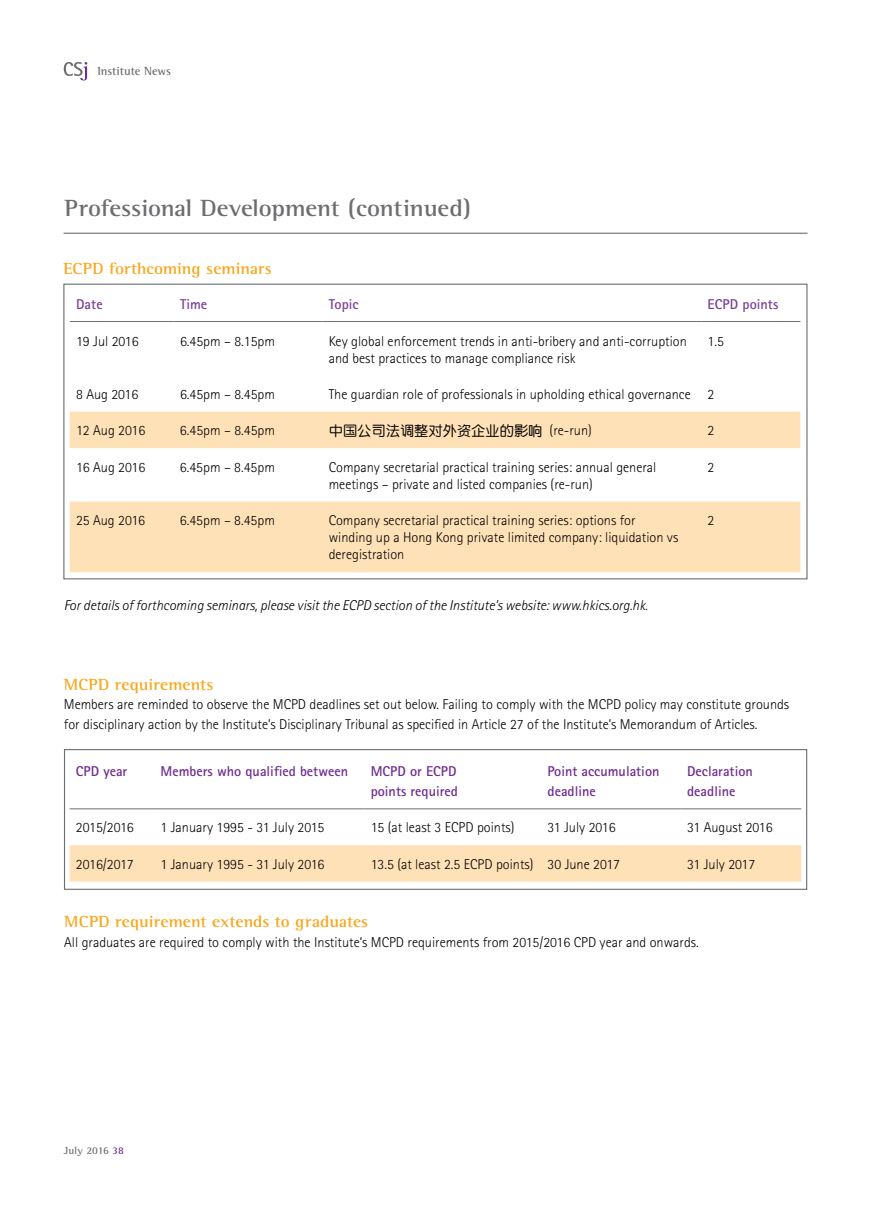
<style>
.page{position:relative;width:893px;height:1212px;background:#fff}
.page>*{position:absolute;margin:0;border:0;box-sizing:border-box;transform-origin:0 0}
.t1{font:700 24px "Rotis Semi Serif";letter-spacing:-.005em;color:#6d6e71;scale:1.05 1}
.t2{font:700 16.5px "Rotis Semi Serif";letter-spacing:.005em;color:#faa61a;scale:1.05 1}
.t3{font:300 14.25px/17.1px "Rotis Sans Serif";color:#000}
.t4{font:700 14.25px/19.8px "Rotis Sans Serif";color:#6f2c91}
.t5{font:italic 300 14.25px "Rotis Sans Serif";color:#000}
.t6{font:700 14.25px "Rotis Sans Serif";letter-spacing:.005em;color:#793f98}
.t7{font:14.25px "DF Yuan W5 GB5";color:#000}
.t8{font:700 12px "Rotis Semi Serif";color:#6d6e71}
.t9{font:700 10.5px "Rotis Semi Serif";color:#6d6e71}
.s1{font-family:"Rotis Sans Serif";font-weight:300}
.s2{color:#6f2c91}
</style>
<div class="page">
<svg style="left:64px;top:62px;width:23px;height:18px"></svg>
<hr style="left:64px;top:233px;width:743px;height:1px;background:#807f83">
<svg style="left:70px;top:412px;width:730px;height:160px;fill:#ffe1b7"></svg>
<hr style="left:70px;top:321px;width:104px;height:1px;background:#6d6e71">
<hr style="left:174px;top:321px;width:148px;height:1px;background:#6d6e71">
<hr style="left:322px;top:321px;width:379px;height:1px;background:#6d6e71">
<hr style="left:701px;top:321px;width:99px;height:1px;background:#6d6e71">
<div style="left:70px;top:845px;width:731px;height:36px;background:#ffe1b7"></div>
<hr style="left:70px;top:808px;width:84px;height:1px;background:#6d6e71">
<hr style="left:154px;top:808px;width:210px;height:1px;background:#6d6e71">
<hr style="left:364px;top:808px;width:177px;height:1px;background:#6d6e71">
<hr style="left:541px;top:808px;width:140px;height:1px;background:#6d6e71">
<hr style="left:681px;top:808px;width:120px;height:1px;background:#6d6e71">
<div style="left:64px;top:749px;width:743px;height:141px;border:1px solid #6d6e71"></div>
<p class="t8" style="left:97px;top:64px;width:75px">Institute News</p>
<h1 class="t1" style="left:64px;top:193px;width:389px">Professional Development (continued)</h1>
<p class="t2" style="left:63px;top:258px;width:200px">ECPD forthcoming seminars</p>
<p class="t6" style="left:76px;top:295px;width:28px">Date</p>
<p class="t6" style="left:180px;top:295px;width:29px">Time</p>
<p class="t6" style="left:329px;top:295px;width:31px">Topic</p>
<p class="t6" style="left:707px;top:295px;width:72px">ECPD points</p>
<p class="t3" style="left:76px;top:332px;width:64px">19 Jul 2016</p>
<p class="t3" style="left:180px;top:332px;width:96px">6.45pm – 8.15pm</p>
<p class="t3" style="left:329px;top:332px;width:360px">Key global enforcement trends in anti-bribery and anti-corruption and best practices to manage compliance risk</p>
<p class="t3" style="left:707px;top:332px;width:18px">1.5</p>
<p class="t3" style="left:76px;top:386px;width:64px">8 Aug 2016</p>
<p class="t3" style="left:180px;top:386px;width:96px">6.45pm – 8.45pm</p>
<p class="t3" style="left:329px;top:386px;width:387px">The guardian role of professionals in upholding ethical governance 2</p>
<p class="t3" style="left:76px;top:422px;width:71px">12 Aug 2016</p>
<p class="t3" style="left:180px;top:422px;width:96px">6.45pm – 8.45pm</p>
<p class="t7" style="left:329px;top:424px;width:265px">中國公司法調整對外資企業的影響 <span class="s1">(re-run)</span></p>
<p class="t3" style="left:707px;top:422px;width:8px">2</p>
<p class="t3" style="left:76px;top:458px;width:71px">16 Aug 2016</p>
<p class="t3" style="left:180px;top:458px;width:96px">6.45pm – 8.45pm</p>
<p class="t3" style="left:329px;top:458px;width:329px">Company secretarial practical training series: annual general meetings – private and listed companies (re-run)</p>
<p class="t3" style="left:707px;top:458px;width:8px">2</p>
<p class="t3" style="left:76px;top:512px;width:71px">25 Aug 2016</p>
<p class="t3" style="left:180px;top:512px;width:96px">6.45pm – 8.45pm</p>
<p class="t3" style="left:329px;top:512px;width:351px">Company secretarial practical training series: options for winding up a Hong Kong private limited company: liquidation vs deregistration</p>
<p class="t3" style="left:707px;top:512px;width:8px">2</p>
<p class="t5" style="left:64px;top:597px;width:586px">For details of forthcoming seminars, please visit the ECPD section of the Institute’s website: www.hkics.org.hk.</p>
<p class="t2" style="left:64px;top:674px;width:144px">MCPD requirements</p>
<p class="t3" style="left:64px;top:695px;width:727px;line-height:19.8px">Members are reminded to observe the MCPD deadlines set out below. Failing to comply with the MCPD policy may constitute grounds for disciplinary action by the Institute’s Disciplinary Tribunal as specified in Article 27 of the Institute’s Memorandum of Articles.</p>
<p class="t4" style="left:76px;top:761px;width:53px">CPD year</p>
<p class="t4" style="left:161px;top:761px;width:189px">Members who qualified between</p>
<p class="t4" style="left:371px;top:761px;width:89px">MCPD or ECPD points required</p>
<p class="t4" style="left:548px;top:761px;width:113px">Point accumulation deadline</p>
<p class="t4" style="left:687px;top:761px;width:67px">Declaration deadline</p>
<p class="t3" style="left:76px;top:819px;width:59px">2015/2016</p>
<p class="t3" style="left:161px;top:819px;width:165px">1 January 1995 - 31 July 2015</p>
<p class="t3" style="left:371px;top:819px;width:145px">15 (at least 3 ECPD points)</p>
<p class="t3" style="left:548px;top:819px;width:70px">31 July 2016</p>
<p class="t3" style="left:687px;top:819px;width:87px">31 August 2016</p>
<p class="t3" style="left:76px;top:855px;width:59px">2016/2017</p>
<p class="t3" style="left:161px;top:855px;width:165px">1 January 1995 - 31 July 2016</p>
<p class="t3" style="left:371px;top:855px;width:251px">13.5 (at least 2.5 ECPD points) 30 June 2017</p>
<p class="t3" style="left:687px;top:855px;width:70px">31 July 2017</p>
<p class="t2" style="left:64px;top:911px;width:291px">MCPD requirement extends to graduates</p>
<p class="t3" style="left:64px;top:933px;width:636px">All graduates are required to comply with the Institute’s MCPD requirements from 2015/2016 CPD year and onwards.</p>
<p class="t9" style="left:64px;top:1144px;width:62px">July 2016 <span class="s2">38</span></p>
</div>
